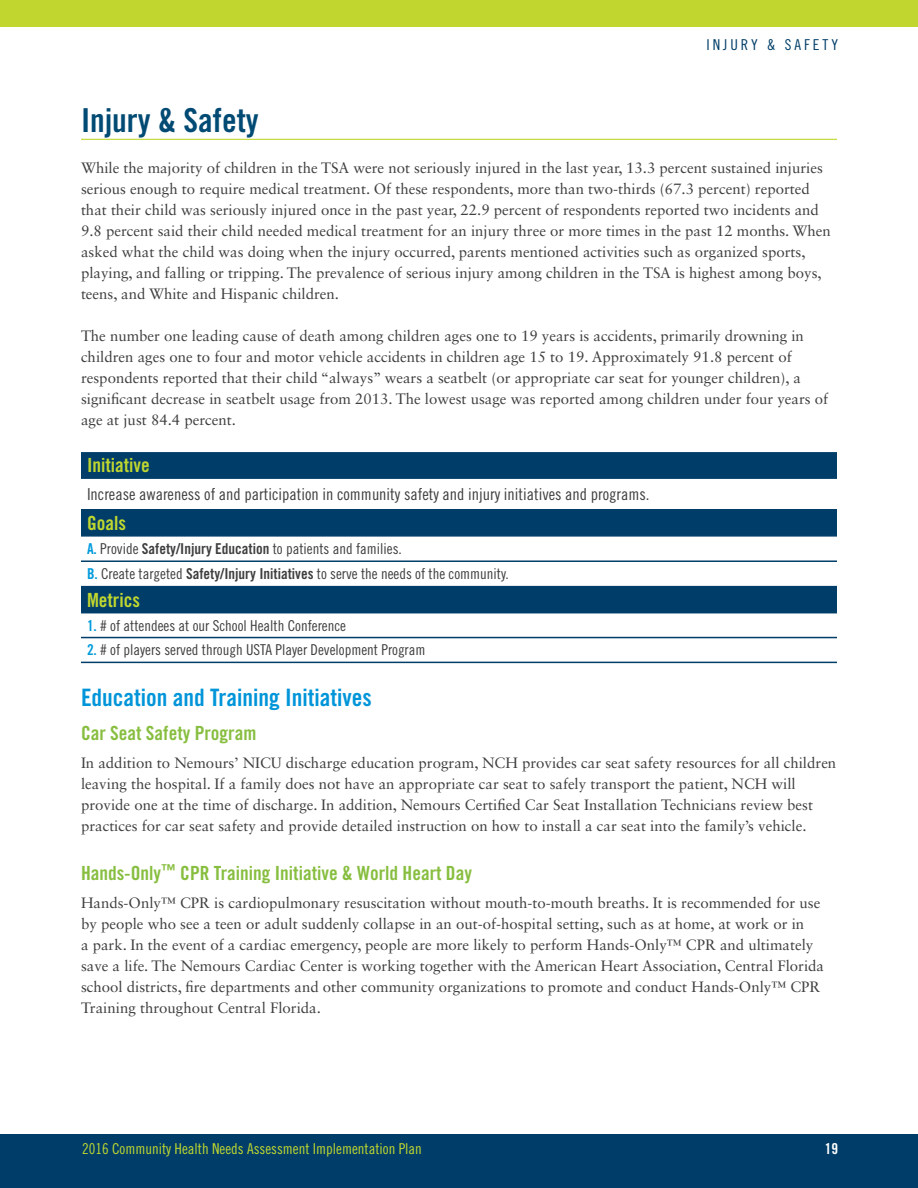
<style>
.page{position:relative;width:918px;height:1188px;background:#fff}
.page>*{position:absolute;margin:0;border:0;box-sizing:border-box;transform-origin:0 0}
.Main_Headline{font:33px "Trade Gothic LT Std Bd Cn 20";color:#004a73}
.Secondary_Headline{font:24px "Trade Gothic LT Std Bd Cn 20";color:#0095d9}
.Subhead{font:19.5px "Trade Gothic LT Std Bd Cn 20";color:#87be3f}
.body_copy{font:19.5px "Trade Gothic LT Std Bd Cn 20";color:#c1d72f}
.body_copy-2{font:16.5px "Trade Gothic LT Std Cn 18";color:#3e3e3f}
.body_copy-3{font:15px/21px "Sabon LT Std";color:#3e3e3f}
.body_copy-4{font:15px "Trade Gothic LT Std Cn 18";color:#3e3e3f}
.t1{font:15px "Trade Gothic LT Std Cn 18";color:#c1d72f}
.t2{font:15px "Trade Gothic LT Std Cn 18";letter-spacing:.2em;color:#003e69}
.t3{font:15px "Trade Gothic LT Std Bd Cn 20";color:#fff}
.s1{font-family:"Trade Gothic LT Std Bd Cn 20";color:#009bdc}
.s2{font-family:"Trade Gothic LT Std Bd Cn 20"}
</style>
<div class="page">
<div style="left:0;top:1134px;width:918px;height:54px;background:#003e69"></div>
<div style="left:0;top:0;width:918px;height:27px;background:#c1d72f"></div>
<hr style="left:81px;top:139px;width:756px;height:1px;background:#c1d72f">
<svg style="left:81px;top:452px;width:756px;height:160px"></svg>
<hr style="left:81px;top:477px;width:756px;height:2px;background:#003e69">
<hr style="left:81px;top:509px;width:756px;height:2px;background:#003e69">
<hr style="left:81px;top:535px;width:756px;height:2px;background:#003e69">
<hr style="left:81px;top:560px;width:756px;height:2px;background:#003e69">
<hr style="left:81px;top:586px;width:756px;height:1px;background:#003e69">
<hr style="left:81px;top:612px;width:756px;height:1px;background:#003e69">
<hr style="left:81px;top:637px;width:756px;height:1px;background:#003e69">
<hr style="left:81px;top:662px;width:756px;height:1px;background:#003e69">
<p class="t2" style="left:706px;top:36px;width:133px">INJURY &amp; SAFETY</p>
<p class="Main_Headline" style="left:81px;top:100px;width:179px">Injury &amp; Safety</p>
<p class="body_copy-3" style="left:81px;top:157px;width:751px">While the majority of children in the TSA were not seriously injured in the last year, 13.3 percent sustained injuries serious enough to require medical treatment. Of these respondents, more than two-thirds (67.3 percent) reported that their child was seriously injured once in the past year, 22.9 percent of respondents reported two incidents and 9.8 percent said their child needed medical treatment for an injury three or more times in the past 12 months. When asked what the child was doing when the injury occurred, parents mentioned activities such as organized sports, playing, and falling or tripping. The prevalence of serious injury among children in the TSA is highest among boys, teens, and White and Hispanic children.</p>
<p class="body_copy-3" style="left:81px;top:325px;width:749px">The number one leading cause of death among children ages one to 19 years is accidents, primarily drowning in children ages one to four and motor vehicle accidents in children age 15 to 19. Approximately 91.8 percent of respondents reported that their child “always” wears a seatbelt (or appropriate car seat for younger children), a significant decrease in seatbelt usage from 2013. The lowest usage was reported among children under four years of age at just 84.4 percent.</p>
<p class="body_copy" style="left:87px;top:453px;width:64px">Initiative</p>
<p class="body_copy-2" style="left:87px;top:484px;width:564px">Increase awareness of and participation in community safety and injury initiatives and programs.</p>
<p class="body_copy" style="left:87px;top:511px;width:40px">Goals</p>
<p class="body_copy-4" style="left:87px;top:540px;width:316px"><span class="s1">A.</span> Provide <span class="s2">Safety/Injury Education</span> to patients and families.</p>
<p class="body_copy-4" style="left:87px;top:565px;width:423px"><span class="s1">B.</span> Create targeted <span class="s2">Safety/Injury Initiatives</span> to serve the needs of the community.</p>
<p class="body_copy" style="left:87px;top:588px;width:55px">Metrics</p>
<p class="body_copy-4" style="left:87px;top:616px;width:261px"><span class="s1">1.</span> # of attendees at our School Health Conference</p>
<p class="body_copy-4" style="left:87px;top:641px;width:340px"><span class="s1">2.</span> # of players served through USTA Player Development Program</p>
<p class="Secondary_Headline" style="left:81px;top:683px;width:292px">Education and Training Initiatives</p>
<p class="Subhead" style="left:81px;top:722px;width:177px">Car Seat Safety Program</p>
<p class="body_copy-3" style="left:81px;top:752px;width:757px">In addition to Nemours’ NICU discharge education program, NCH provides car seat safety resources for all children leaving the hospital. If a family does not have an appropriate car seat to safely transport the patient, NCH will provide one at the time of discharge. In addition, Nemours Certified Car Seat Installation Technicians review best practices for car seat safety and provide detailed instruction on how to install a car seat into the family’s vehicle.</p>
<p class="Subhead" style="left:81px;top:861px;width:392px">Hands-Only<sup>™</sup> CPR Training Initiative &amp; World Heart Day</p>
<p class="body_copy-3" style="left:81px;top:892px;width:745px">Hands-Only™ CPR is cardiopulmonary resuscitation without mouth-to-mouth breaths. It is recommended for use by people who see a teen or adult suddenly collapse in an out-of-hospital setting, such as at home, at work or in<br>a park. In the event of a cardiac emergency, people are more likely to perform Hands-Only™ CPR and ultimately save a life. The Nemours Cardiac Center is working together with the American Heart Association, Central Florida school districts, fire departments and other community organizations to promote and conduct Hands-Only™ CPR Training throughout Central Florida.</p>
<p class="t1" style="left:82px;top:1140px;width:341px">2016 Community Health Needs Assessment Implementation Plan</p>
<p class="t3" style="left:825px;top:1139px;width:15px">19</p>
</div>
